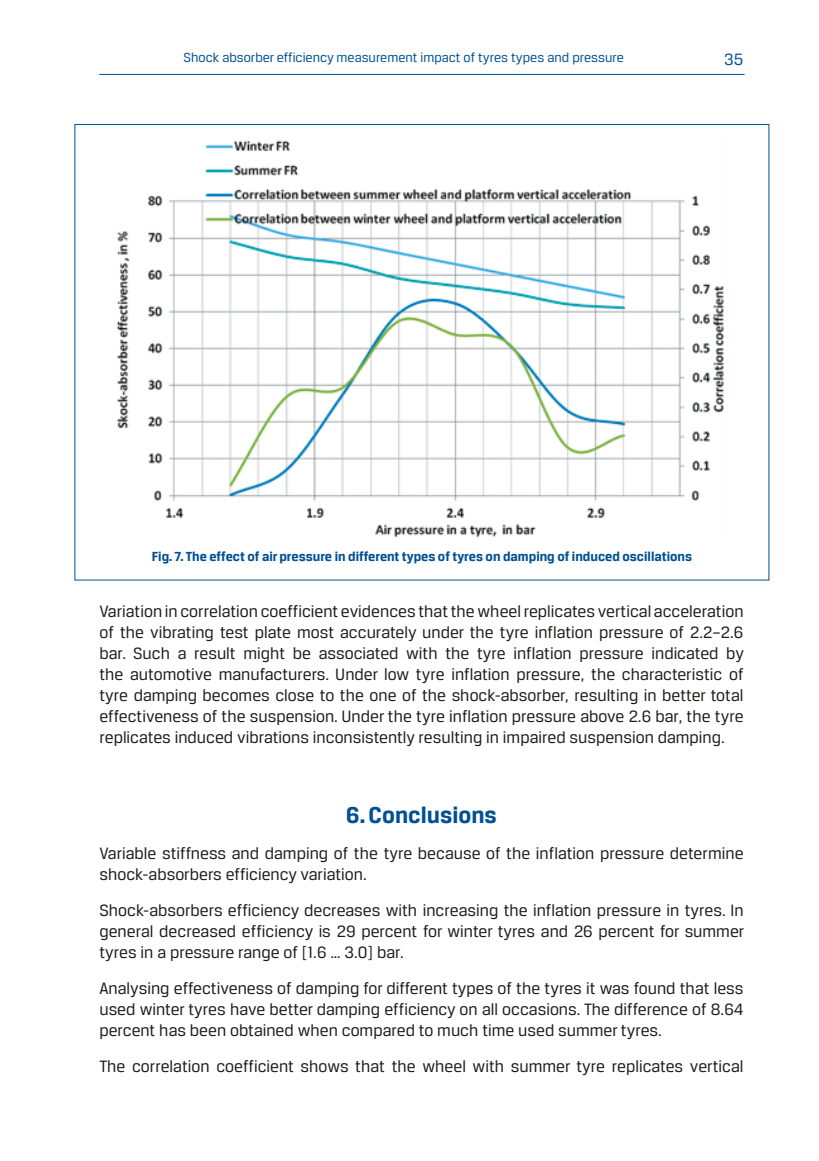
<style>
.page{position:relative;width:819px;height:1161px;background:#fff}
.page>*{position:absolute;margin:0;border:0;box-sizing:border-box;transform-origin:0 0}
.rozdzial_maly_ang{font:700 24.5px "Breuer Text";color:#005092}
.podstawowy_ang{font:17.5px/21px "Breuer Text";color:#1d1d1b;text-align:justify}
.t1{font:17.5px "Breuer Text";color:#005092}
.podst_ang{font:700 14px "Breuer Text";color:#005092}
.t2{font:14px "Breuer Text";color:#005092}
</style>
<div class="page">
<hr style="left:99px;top:74px;width:645px;height:1px;background:#005092">
<img style="left:116px;top:140px;width:608px;height:397px">
<p class="t2" style="left:184px;top:50px;width:441px">Shock absorber efficiency measurement impact of tyres types and pressure</p>
<p class="t1" style="left:724px;top:50px;width:21px">35</p>
<p class="podst_ang" style="left:152px;top:548px;width:541px">Fig. 7. The effect of air pressure in different types of tyres on damping of induced oscillations</p>
<p class="podstawowy_ang" style="left:99px;top:600px;width:646px">Variation in correlation coefficient evidences that the wheel replicates vertical acceleration of the vibrating test plate most accurately under the tyre inflation pressure of 2.2–2.6 bar. Such a result might be associated with the tyre inflation pressure indicated by the automotive manufacturers. Under low tyre inflation pressure, the characteristic of tyre damping becomes close to the one of the shock-absorber, resulting in better total effectiveness of the suspension. Under the tyre inflation pressure above 2.6 bar, the tyre replicates induced vibrations inconsistently resulting in impaired suspension damping.</p>
<p class="rozdzial_maly_ang" style="left:346px;top:802px;width:152px">6. Conclusions</p>
<p class="podstawowy_ang" style="left:99px;top:843px;width:645px">Variable stiffness and damping of the tyre because of the inflation pressure determine shock-absorbers efficiency variation.</p>
<p class="podstawowy_ang" style="left:99px;top:899px;width:646px">Shock-absorbers efficiency decreases with increasing the inflation pressure in tyres. In general decreased efficiency is 29 percent for winter tyres and 26 percent for summer tyres in a pressure range of [1.6 … 3.0] bar.</p>
<p class="podstawowy_ang" style="left:99px;top:977px;width:645px">Analysing effectiveness of damping for different types of the tyres it was found that less used winter tyres have better damping efficiency on all occasions. The difference of 8.64 percent has been obtained when compared to much time used summer tyres.</p>
<p class="podstawowy_ang" style="left:99px;top:1055px;width:645px">The correlation coefficient shows that the wheel with summer tyre replicates vertical</p>
</div>
